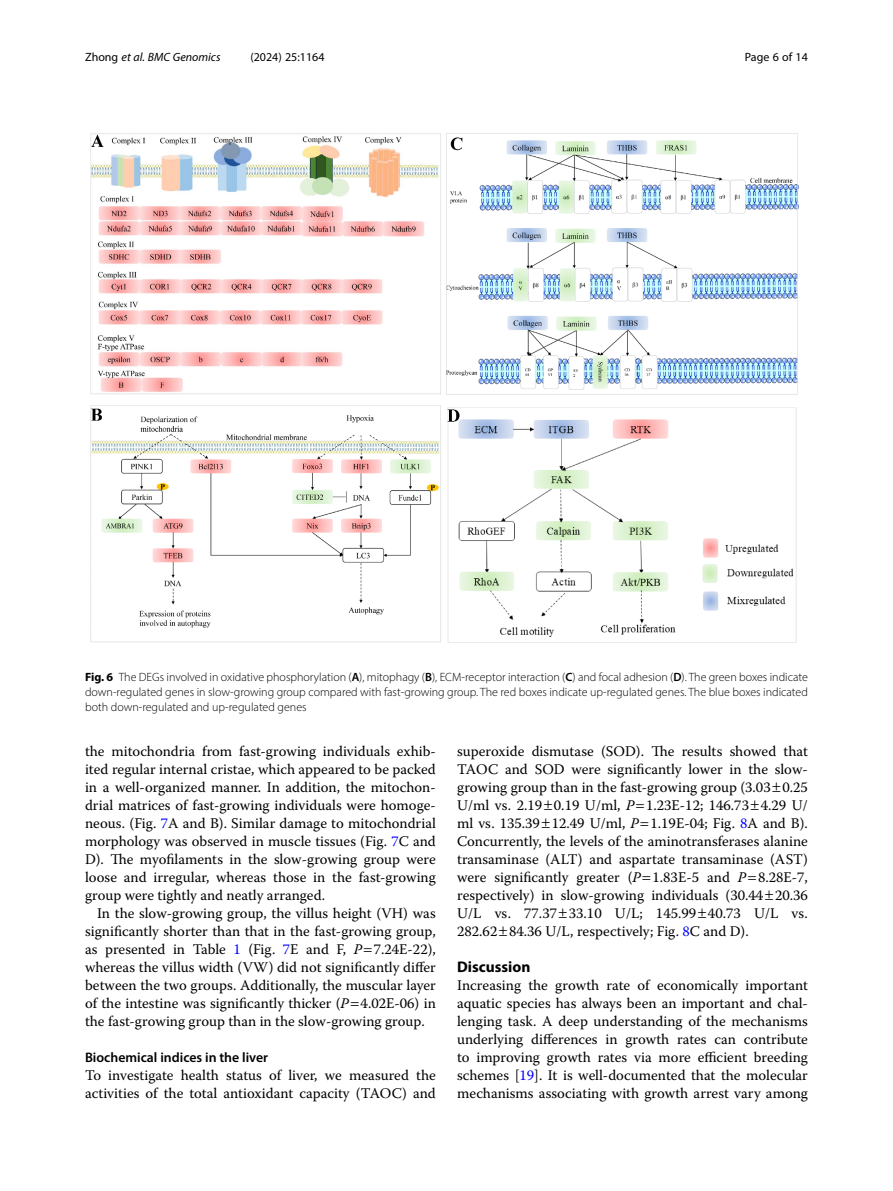
<style>
.page{position:relative;width:893px;height:1191px;background:#fff}
.page>*{position:absolute;margin:0;border:0;box-sizing:border-box;transform-origin:0 0}
.Head_1{font:700 15.45px "Myriad Pro";color:#000}
.Body_Text{font:14.7px/18px "Warnock Pro";color:#000;text-align:justify}
.Body_Text_Indent{font:14.7px/18px "Warnock Pro";color:#000;text-align:justify}
.Head_2{font:600 13.8px "Myriad Pro";color:#000}
.Figure_Caption{font:300 12px/15px "Myriad Pro";color:#000;text-align:justify}
.t1{font:12px "Myriad Pro";color:#000}
.t2{font:italic 12px "Myriad Pro";color:#000}
.s1{font-style:normal}
.s2{font-weight:700}
.s3{font-weight:600}
.s4{color:#00f}
.s5{font-style:italic}
</style>
<div class="page">
<img style="left:90px;top:133px;width:709px;height:510px">
<p class="t2" style="left:85px;top:50px;width:137px"><span class="s1">Zhong</span> et al. BMC Genomics</p>
<p class="t1" style="left:250px;top:50px;width:76px">(2024) 25:1164</p>
<p class="t1" style="left:745px;top:50px;width:65px">Page 6 of 14</p>
<p class="Figure_Caption" style="left:85px;top:670px;width:724px"><span class="s2">Fig. 6</span> The DEGs involved in oxidative phosphorylation (<span class="s3">A</span>), mitophagy (<span class="s3">B</span>), ECM-receptor interaction (<span class="s3">C</span>) and focal adhesion (<span class="s3">D</span>). The green boxes indicate down-regulated genes in slow-growing group compared with fast-growing group. The red boxes indicate up-regulated genes. The blue boxes indicated both down-regulated and up-regulated genes</p>
<p class="Body_Text" style="left:85px;top:742px;width:352px">the mitochondria from fast-growing individuals exhib&shy;ited regular internal cristae, which appeared to be packed in a well-organized manner. In addition, the mitochon&shy;drial matrices of fast-growing individuals were homoge&shy;neous. (Fig. <span class="s4">7</span>A and B). Similar damage to mitochondrial morphology was observed in muscle tissues (Fig. <span class="s4">7</span>C and D). The myofilaments in the slow-growing group were loose and irregular, whereas those in the fast-growing group were tightly and neatly arranged.</p>
<p class="Body_Text_Indent" style="left:85px;top:904px;width:352px;text-indent:12px">In the slow-growing group, the villus height (VH) was significantly shorter than that in the fast-growing group, as presented in Table <span class="s4">1</span> (Fig. <span class="s4">7</span>E and F, <span class="s5">P</span> 7.24E-22), whereas the villus width (VW) did not significantly differ between the two groups. Additionally, the muscular layer of the intestine was significantly thicker (<span class="s5">P</span> 4.02E-06) in the fast-growing group than in the slow-growing group.</p>
<p class="Head_2" style="left:85px;top:1049px;width:185px">Biochemical indices in the liver</p>
<p class="Body_Text" style="left:85px;top:1066px;width:352px">To investigate health status of liver, we measured the activities of the total antioxidant capacity (TAOC) and</p>
<p class="Body_Text" style="left:457px;top:742px;width:352px">superoxide dismutase (SOD). The results showed that TAOC and SOD were significantly lower in the slow&shy;growing group than in the fast-growing group (3.03 0.25<br>U/ml vs. 2.19 0.19 U/ml, <span class="s5">P</span> 1.23E-12; 146.73 4.29 U/ ml vs. 135.39 12.49 U/ml, <span class="s5">P</span> 1.19E-04; Fig. <span class="s4">8</span>A and B).<br>Concurrently, the levels of the aminotransferases alanine transaminase (ALT) and aspartate transaminase (AST) were significantly greater (<span class="s5">P</span> 1.83E-5 and <span class="s5">P</span> 8.28E-7, respectively) in slow-growing individuals (30.44 20.36<br>U/L vs. 77.37 33.10 U/L; 145.99 40.73 U/L vs.<br>282.62 84.36 U/L, respectively; Fig. <span class="s4">8</span>C and D).</p>
<p class="Head_1" style="left:457px;top:957px;width:75px">Discussion</p>
<p class="Body_Text" style="left:457px;top:976px;width:352px">Increasing the growth rate of economically important aquatic species has always been an important and chal&shy;lenging task. A deep understanding of the mechanisms underlying differences in growth rates can contribute to improving growth rates via more efficient breeding schemes [<span class="s4">19</span>]. It is well-documented that the molecular mechanisms associating with growth arrest vary among</p>
</div>
